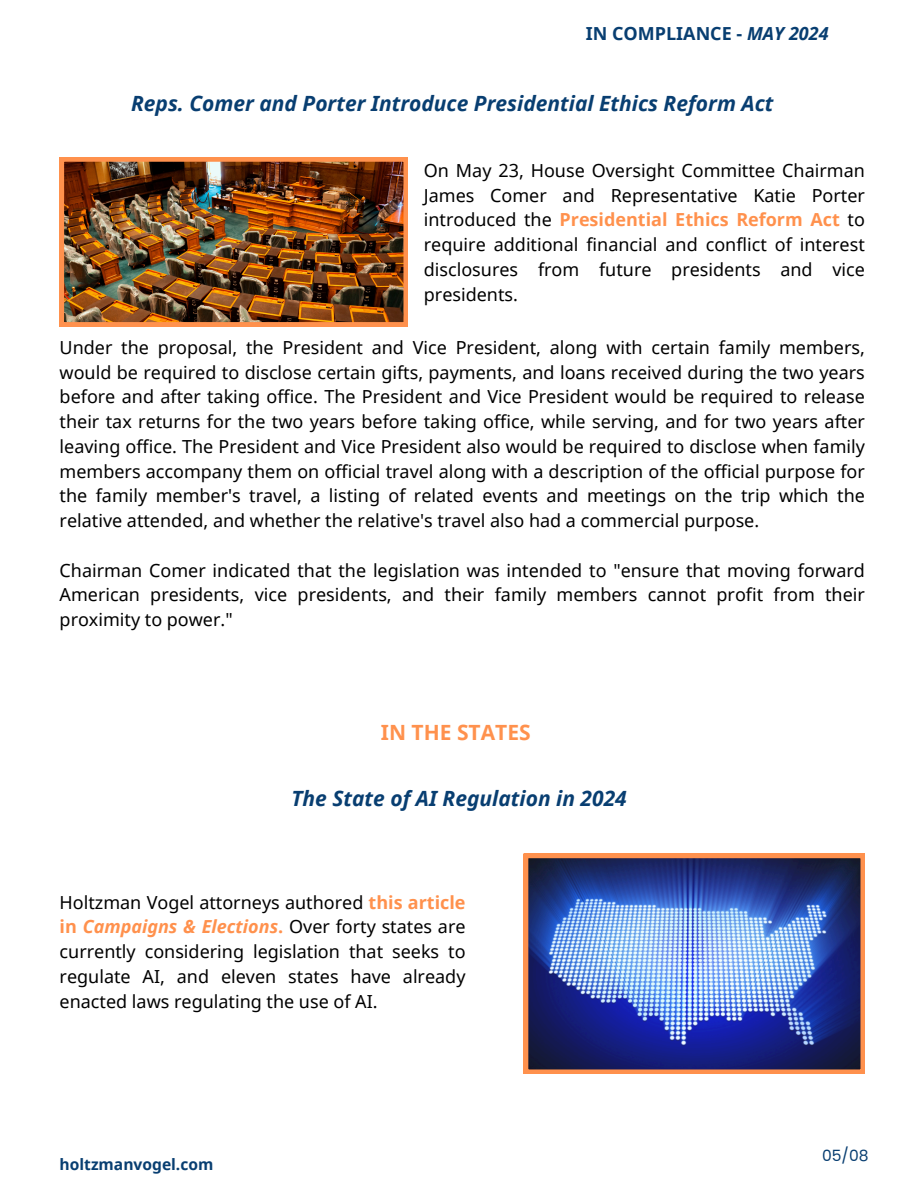
<style>
.page{position:relative;width:918px;height:1188px;background:#fff}
.page>*{position:absolute;margin:0;border:0;box-sizing:border-box;transform-origin:0 0}
.t1{font:italic 700 21px "Noto Sans";color:#083e71}
.t2{font:700 21px "Noto Sans";color:#ff914d}
.t3{font:18px/24.8px "Noto Sans";color:#000;text-align:justify}
.t4{font:700 18px "Noto Sans";color:#083e71}
.t5{font:700 15.6px "Noto Sans";color:#083e71}
.t6{font:15.45px "Poppins";color:#083e71}
.s1{font-style:italic}
.s2{font-weight:700;color:#ff914d}
.s3{font-weight:700;font-style:italic;color:#ff914d}
</style>
<div class="page">
<img style="left:60px;top:157px;width:348px;height:170px">
<img style="left:524px;top:854px;width:341px;height:220px">
<h4 class="t4" style="left:586px;top:21px;width:244px">IN COMPLIANCE - <span class="s1">MAY 2024</span></h4>
<h3 class="t1" style="left:131px;top:89px;width:644px">Reps. Comer and Porter Introduce Presidential Ethics Reform Act</h3>
<h2 class="t3" style="left:424px;top:157px;width:443px">On May 23, House Oversight Committee Chairman James Comer and Representative Katie Porter introduced the <span class="s2">Presidential Ethics Reform Act</span> to require additional financial and conflict of interest disclosures from future presidents and vice presidents.</h2>
<h4 class="t3" style="left:60px;top:335px;width:807px">Under the proposal, the President and Vice President, along with certain family members, would be required to disclose certain gifts, payments, and loans received during the two years before and after taking office. The President and Vice President would be required to release their tax returns for the two years before taking office, while serving, and for two years after leaving office. The President and Vice President also would be required to disclose when family members accompany them on official travel along with a description of the official purpose for the family member's travel, a listing of related events and meetings on the trip which the relative attended, and whether the relative's travel also had a commercial purpose.</h4>
<p class="t3" style="left:60px;top:557px;width:807px">Chairman Comer indicated that the legislation was intended to "ensure that moving forward American presidents, vice presidents, and their family members cannot profit from their proximity to power."</p>
<h5 class="t2" style="left:381px;top:717px;width:151px">IN THE STATES</h5>
<p class="t1" style="left:291px;top:784px;width:337px">The State of AI Regulation in 2024</p>
<p class="t3" style="left:60px;top:889px;width:407px">Holtzman Vogel attorneys authored <span class="s2">this article in</span> <span class="s3">Campaigns &amp; Elections</span><span class="s2">.</span> Over forty states are currently considering legislation that seeks to regulate AI, and eleven states have already enacted laws regulating the use of AI.</p>
<h2 class="t5" style="left:60px;top:1154px;width:155px">holtzmanvogel.com</h2>
<h1 class="t6" style="left:822px;top:1144px;width:48px">05/08</h1>
</div>
